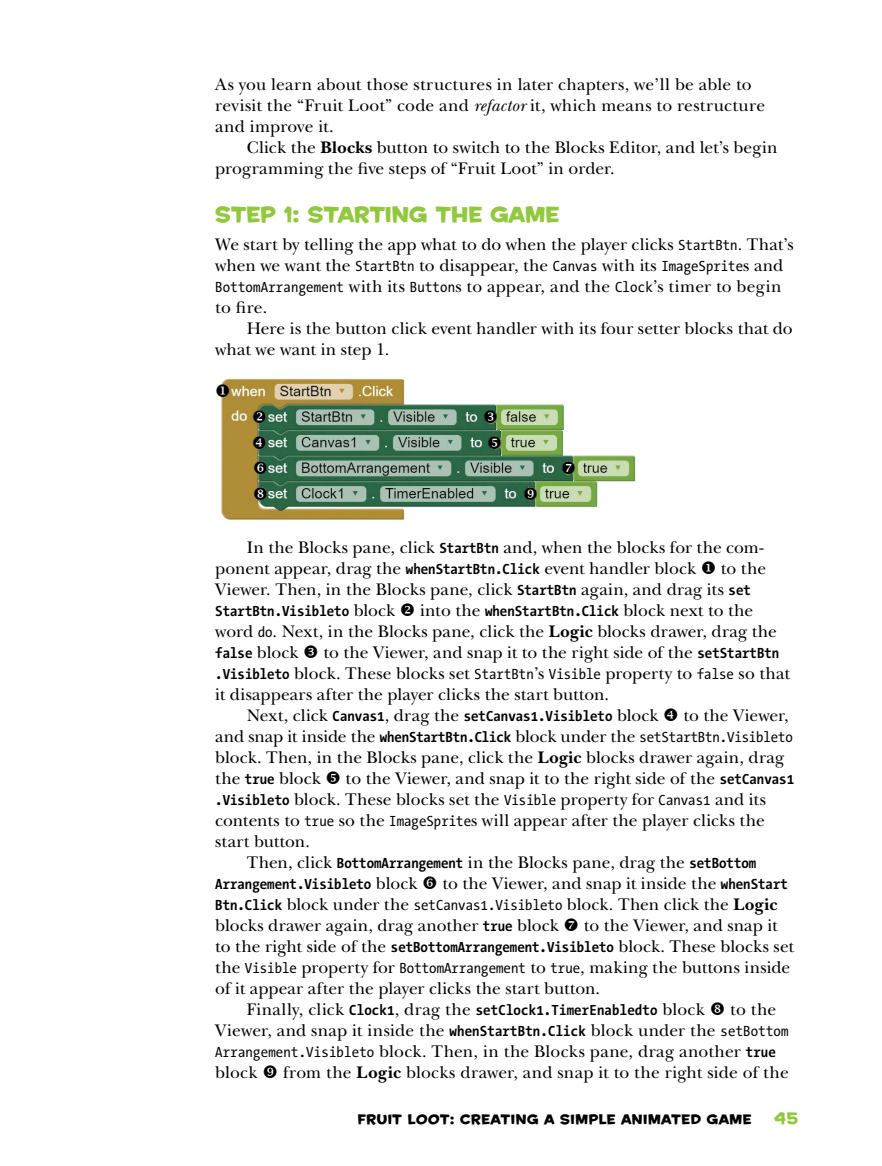
<style>
.page{position:relative;width:882px;height:1166px;background:#fff}
.page>*{position:absolute;margin:0;border:0;box-sizing:border-box;transform-origin:0 0}
.t1{font:21px "Housearama Kingpin";letter-spacing:-.005em;color:#92c83e}
.t2{font:17.5px/21px "New Baskerville";letter-spacing:.005em;color:#000}
.t3{font:15.75px "Housearama Kingpin";color:#92c83e}
.t4{font:700 14.88px "The Sans Mono Condensed";color:#000}
.t5{font:13.12px "Housearama Kingpin";letter-spacing:.035em;color:#000}
.s1{font-style:italic}
.s2{font-weight:700}
.s3{font-family:"The Sans Mono Condensed";font-size:14.88px}
.s4{font-family:"The Sans Mono Condensed";font-weight:700;font-size:14.88px}
.s5{font-family:"New Baskerville";font-weight:400;font-size:17.5px}
</style>
<div class="page">
<img style="left:221px;top:376px;width:415px;height:145px">
<svg style="left:221px;top:384px;width:8px;height:13px"></svg>
<svg style="left:253px;top:410px;width:13px;height:13px"></svg>
<svg style="left:484px;top:410px;width:13px;height:13px"></svg>
<svg style="left:253px;top:436px;width:13px;height:13px"></svg>
<svg style="left:488px;top:436px;width:13px;height:13px"></svg>
<svg style="left:254px;top:461px;width:13px;height:13px"></svg>
<svg style="left:254px;top:487px;width:13px;height:13px"></svg>
<svg style="left:562px;top:461px;width:13px;height:13px"></svg>
<svg style="left:524px;top:487px;width:13px;height:13px"></svg>
<p class="t2" style="left:215px;top:74px;width:551px">As you learn about those structures in later chapters, we’ll be able to revisit the “Fruit Loot” code and <span class="s1">refactor</span> it, which means to restructure and improve it.</p>
<p class="t2" style="left:215px;top:137px;width:564px;text-indent:32px">Click the <span class="s2">Blocks</span> button to switch to the Blocks Editor, and let’s begin programming the five steps of “Fruit Loot” in order.</p>
<p class="t1" style="left:215px;top:200px;width:346px">STEP 1: STARTING THE GAME</p>
<p class="t2" style="left:215px;top:234px;width:580px">We start by telling the app what to do when the player clicks <span class="s3">StartBtn</span>. That’s when we want the <span class="s3">StartBtn</span> to disappear, the <span class="s3">Canvas</span> with its <span class="s3">ImageSprite</span>s and <span class="s3">BottomArrangement</span> with its <span class="s3">Button</span>s to appear, and the <span class="s3">Clock</span>’s timer to begin to fire.</p>
<p class="t2" style="left:215px;top:318px;width:579px;text-indent:32px">Here is the button click event handler with its four setter blocks that do what we want in step 1.</p>
<p class="t2" style="left:215px;top:537px;width:552px;text-indent:32px">In the Blocks pane, click <span class="s4">StartBtn</span> and, when the blocks for the com&shy;ponent appear, drag the <span class="s4">whenStartBtn.Click</span> event handler block ◆ to the<br>Viewer. Then, in the Blocks pane, click <span class="s4">StartBtn</span> again, and drag its <span class="s4">set</span></p>
<p class="t4" style="left:215px;top:603px;width:540px">StartBtn.Visibleto <span class="s5">block</span> ❖ <span class="s5">into the</span> whenStartBtn.Click <span class="s5">block next to the</span></p>
<p class="t2" style="left:215px;top:621px;width:563px">word <span class="s3">do</span>. Next, in the Blocks pane, click the <span class="s2">Logic</span> blocks drawer, drag the</p>
<p class="t4" style="left:215px;top:645px;width:85px">false <span class="s5">block</span></p>
<p class="t2" style="left:215px;top:642px;width:576px;text-indent:108px">to the Viewer, and snap it to the right side of the <span class="s4">setStartBtn .Visibleto</span> block. These blocks set <span class="s3">StartBtn</span>’s <span class="s3">Visible</span> property to <span class="s3">false</span> so that it disappears after the player clicks the start button.</p>
<p class="t4" style="left:247px;top:708px;width:413px"><span class="s5">Next, click</span> Canvas1<span class="s5">, drag the</span> setCanvas1.Visibleto <span class="s5">block</span></p>
<p class="t2" style="left:215px;top:705px;width:579px;text-indent:468px">to the Viewer, and snap it inside the <span class="s4">whenStartBtn.Click</span> block under the <span class="s3">setStartBtn.Visibleto </span>block. Then, in the Blocks pane, click the <span class="s2">Logic</span> blocks drawer again, drag the <span class="s4">true</span> block</p>
<p class="t2" style="left:346px;top:768px;width:450px">to the Viewer, and snap it to the right side of the <span class="s4">setCanvas1</span></p>
<p class="t2" style="left:215px;top:789px;width:552px"><span class="s4">.Visibleto</span> block. These blocks set the <span class="s3">Visible</span> property for <span class="s3">Canvas1</span> and its</p>
<p class="t2" style="left:215px;top:810px;width:551px">contents to <span class="s3">true</span> so the <span class="s3">ImageSprite</span>s will appear after the player clicks the</p>
<p class="t2" style="left:215px;top:831px;width:96px">start button.</p>
<p class="t2" style="left:247px;top:852px;width:511px">Then, click <span class="s4">BottomArrangement</span> in the Blocks pane, drag the <span class="s4">setBottom</span></p>
<p class="t4" style="left:215px;top:876px;width:204px">Arrangement.Visibleto <span class="s5">block</span></p>
<p class="t2" style="left:215px;top:873px;width:574px;text-indent:227px">to the Viewer, and snap it inside the <span class="s4">whenStart<br>Btn.Click</span> block under the <span class="s3">setCanvas1.Visibleto</span> block. Then click the <span class="s2">Logic </span>blocks drawer again, drag another <span class="s4">true</span> block</p>
<p class="t2" style="left:215px;top:915px;width:580px;text-indent:368px">to the Viewer, and snap it to the right side of the <span class="s4">setBottomArrangement.Visibleto</span> block. These blocks set the <span class="s3">Visible</span> property for <span class="s3">BottomArrangement</span> to <span class="s3">true</span>, making the buttons inside of it appear after the player clicks the start button.</p>
<p class="t4" style="left:247px;top:1002px;width:460px"><span class="s5">Finally, click</span> Clock1<span class="s5">, drag the</span> setClock1.TimerEnabledto <span class="s5">block</span></p>
<p class="t2" style="left:215px;top:999px;width:575px;text-indent:515px">to the Viewer, and snap it inside the <span class="s4">whenStartBtn.Click</span> block under the <span class="s3">setBottom Arrangement.Visibleto</span> block. Then, in the Blocks pane, drag another <span class="s4">true </span>block</p>
<p class="t2" style="left:283px;top:1062px;width:507px">from the <span class="s2">Logic</span> blocks drawer, and snap it to the right side of the</p>
<p class="t5" style="left:358px;top:1110px;width:395px">FRUIT LOOT: CREATING A SIMPLE ANIMATED GAME</p>
<p class="t3" style="left:774px;top:1107px;width:25px">45</p>
</div>
